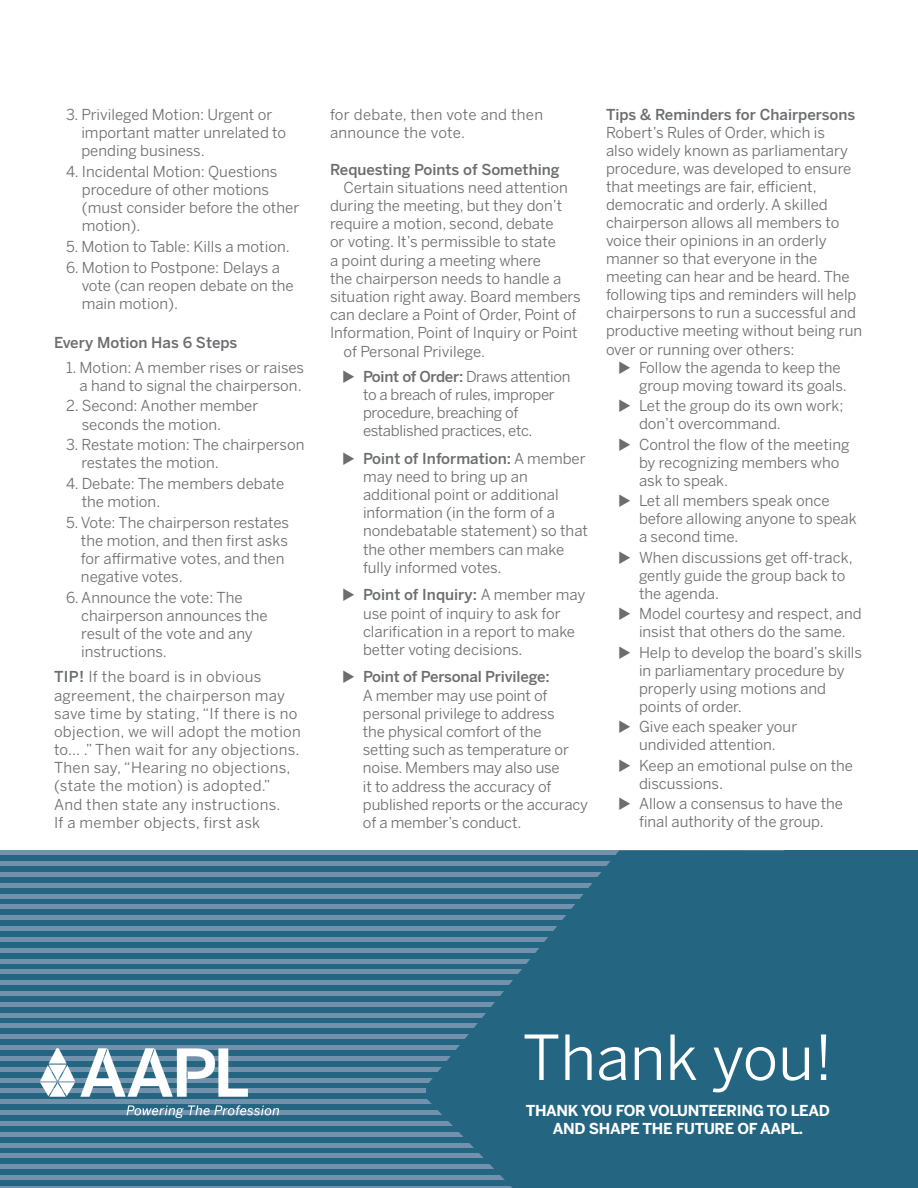
<style>
.page{position:relative;width:918px;height:1188px;background:#fff}
.page>*{position:absolute;margin:0;border:0;box-sizing:border-box;transform-origin:0 0}
.t1{font:61.5px "Benton Sans";color:#fff}
.t2{font:15px/18.1px "Benton Sans";color:#6c6d70}
.t3{font:15px/18.1px "Benton Sans";letter-spacing:.02em;color:#6c6d70}
.t4{font:15px/18.1px "Benton Sans";letter-spacing:-.02em;color:#6c6d70}
.t5{font:500 15px "Benton Sans";color:#6c6d70}
.t6{font:700 15px/18px "Benton Sans";letter-spacing:-.025em;color:#fff;text-align:center}
.s1{font-weight:500}
</style>
<div class="page">
<div style="left:0;top:850px;width:918px;height:338px;background:#246682"></div>
<div style="left:0;top:850px;width:918px;height:5px;background:#7291ad"></div>
<div style="left:0;top:861px;width:918px;height:5px;background:#7291ad"></div>
<div style="left:0;top:872px;width:918px;height:5px;background:#7291ad"></div>
<div style="left:0;top:883px;width:918px;height:5px;background:#7291ad"></div>
<hr style="left:0;top:894px;width:918px;height:4px;background:#7291ad">
<hr style="left:0;top:905px;width:918px;height:4px;background:#7291ad">
<div style="left:0;top:915px;width:918px;height:5px;background:#7291ad"></div>
<div style="left:0;top:926px;width:918px;height:5px;background:#7291ad"></div>
<div style="left:0;top:937px;width:918px;height:5px;background:#7291ad"></div>
<div style="left:0;top:948px;width:918px;height:5px;background:#7291ad"></div>
<hr style="left:0;top:959px;width:918px;height:4px;background:#7291ad">
<hr style="left:0;top:970px;width:918px;height:4px;background:#7291ad">
<div style="left:0;top:980px;width:918px;height:5px;background:#7291ad"></div>
<div style="left:0;top:991px;width:918px;height:5px;background:#7291ad"></div>
<div style="left:0;top:1002px;width:918px;height:5px;background:#7291ad"></div>
<div style="left:0;top:1013px;width:918px;height:5px;background:#7291ad"></div>
<hr style="left:0;top:1024px;width:918px;height:4px;background:#7291ad">
<div style="left:0;top:1034px;width:918px;height:5px;background:#7291ad"></div>
<div style="left:0;top:1045px;width:918px;height:5px;background:#7291ad"></div>
<div style="left:0;top:1056px;width:918px;height:5px;background:#7291ad"></div>
<div style="left:0;top:1067px;width:918px;height:5px;background:#7291ad"></div>
<hr style="left:0;top:1078px;width:918px;height:4px;background:#7291ad">
<hr style="left:0;top:1089px;width:918px;height:4px;background:#7291ad">
<div style="left:0;top:1099px;width:918px;height:5px;background:#7291ad"></div>
<div style="left:0;top:1110px;width:918px;height:5px;background:#7291ad"></div>
<div style="left:0;top:1121px;width:918px;height:5px;background:#7291ad"></div>
<div style="left:0;top:1132px;width:918px;height:5px;background:#7291ad"></div>
<hr style="left:0;top:1143px;width:918px;height:4px;background:#7291ad">
<hr style="left:0;top:1154px;width:918px;height:4px;background:#7291ad">
<div style="left:0;top:1164px;width:918px;height:5px;background:#7291ad"></div>
<div style="left:0;top:1175px;width:918px;height:5px;background:#7291ad"></div>
<hr style="left:0;top:1186px;width:918px;height:2px;background:#7291ad">
<img style="left:40px;top:1048px;width:238px;height:69px">
<svg style="left:426px;top:850px;width:358px;height:338px"></svg>
<div style="left:784px;top:850px;width:134px;height:338px;background:#246682"></div>
<p class="t2" style="left:81px;top:105px;width:206px;text-indent:-15px">3. Privileged Motion: Urgent or important matter unrelated to pending business.</p>
<p class="t2" style="left:82px;top:162px;width:219px;text-indent:-16px">4. Incidental Motion: Questions procedure of other motions (must consider before the other motion).</p>
<p class="t2" style="left:66px;top:237px;width:225px">5. Motion to Table: Kills a motion.</p>
<p class="t2" style="left:82px;top:258px;width:214px;text-indent:-16px">6. Motion to Postpone: Delays a vote (can reopen debate on the main motion).</p>
<p class="t5" style="left:54px;top:333px;width:185px">Every Motion Has 6 Steps</p>
<p class="t2" style="left:66px;top:358px;width:240px;text-align:right">1. Motion: A member rises or raises a hand to signal the chairperson.</p>
<p class="t2" style="left:82px;top:397px;width:178px;text-indent:-16px">2. Second: Another member seconds the motion.</p>
<p class="t2" style="left:81px;top:436px;width:225px;text-indent:-15px">3. Restate motion: The chairperson restates the motion.</p>
<p class="t2" style="left:82px;top:474px;width:204px;text-indent:-16px">4. Debate: The members debate the motion.</p>
<p class="t2" style="left:81px;top:513px;width:210px;text-indent:-15px">5. Vote: The chairperson restates the motion, and then first asks for affirmative votes, and then negative votes.</p>
<p class="t2" style="left:81px;top:588px;width:188px;text-indent:-15px">6. Announce the vote: The chairperson announces the result of the vote and any instructions.</p>
<p class="t3" style="left:54px;top:668px;width:248px"><span class="s1">TIP!</span> If the board is in obvious agreement, the chairperson may save time by stating, “If there is no objection, we will adopt the motion to… .” Then wait for any objections.<br>Then say, “Hearing no objections, (state the motion) is adopted.”<br>And then state any instructions.<br>If a member objects, first ask</p>
<p class="t3" style="left:330px;top:105px;width:215px">for debate, then vote and then announce the vote.</p>
<p class="t5" style="left:330px;top:160px;width:231px">Requesting Points of Something</p>
<p class="t2" style="left:344px;top:178px;width:226px">Certain situations need attention</p>
<p class="t2" style="left:330px;top:196px;width:234px">during the meeting, but they don’t</p>
<p class="t2" style="left:330px;top:215px;width:225px">require a motion, second, debate</p>
<p class="t2" style="left:330px;top:233px;width:228px">or voting. It’s permissible to state</p>
<p class="t2" style="left:330px;top:251px;width:213px">a point during a meeting where</p>
<p class="t2" style="left:330px;top:269px;width:233px">the chairperson needs to handle a</p>
<p class="t2" style="left:330px;top:288px;width:252px">situation right away. Board members</p>
<p class="t2" style="left:330px;top:306px;width:248px">can declare a Point of Order, Point of</p>
<p class="t2" style="left:330px;top:324px;width:249px">Information, Point of Inquiry or Point</p>
<p class="t2" style="left:344px;top:342px;width:143px">of Personal Privilege.</p>
<p class="t4" style="left:363px;top:367px;width:209px;text-indent:-21px">◆ <span class="s1">Point of Order:</span> Draws attention to a breach of rules, improper procedure, breaching of established practices, etc.</p>
<p class="t2" style="left:363px;top:449px;width:227px;text-indent:-21px">◆ <span class="s1">Point of Information:</span> A member may need to bring up an additional point or additional information (in the form of a nondebatable statement) so that the other members can make fully informed votes.</p>
<p class="t2" style="left:363px;top:586px;width:224px;text-indent:-21px">◆ <span class="s1">Point of Inquiry:</span> A member may use point of inquiry to ask for clarification in a report to make better voting decisions.</p>
<p class="t2" style="left:363px;top:668px;width:227px;text-indent:-21px">◆ <span class="s1">Point of Personal Privilege:<br></span>A member may use point of personal privilege to address<br>the physical comfort of the setting such as temperature or noise. Members may also use<br>it to address the accuracy of published reports or the accuracy of a member’s conduct.</p>
<p class="t5" style="left:606px;top:105px;width:251px">Tips &amp; Reminders for Chairpersons</p>
<p class="t2" style="left:606px;top:124px;width:258px">Robert’s Rules of Order, which is<br>also widely known as parliamentary procedure, was developed to ensure that meetings are fair, efficient, democratic and orderly. A skilled chairperson allows all members to voice their opinions in an orderly manner so that everyone in the meeting can hear and be heard. The following tips and reminders will help chairpersons to run a successful and productive meeting without being run over or running over others:</p>
<p class="t2" style="left:639px;top:358px;width:209px;text-indent:-21px">◆ Follow the agenda to keep the group moving toward its goals.</p>
<p class="t2" style="left:639px;top:397px;width:206px;text-indent:-21px">◆ Let the group do its own work; don’t overcommand.</p>
<p class="t2" style="left:639px;top:435px;width:212px;text-indent:-21px">◆ Control the flow of the meeting by recognizing members who ask to speak.</p>
<p class="t2" style="left:639px;top:492px;width:219px;text-indent:-21px">◆ Let all members speak once before allowing anyone to speak a second time.</p>
<p class="t2" style="left:639px;top:548px;width:215px;text-indent:-21px">◆ When discussions get off-track, gently guide the group back to the agenda.</p>
<p class="t2" style="left:618px;top:605px;width:245px;text-align:center">◆ Model courtesy and respect, and insist that others do the same.</p>
<p class="t2" style="left:639px;top:643px;width:225px;text-indent:-21px">◆ Help to develop the board’s skills in parliamentary procedure by properly using motions and points of order.</p>
<p class="t2" style="left:618px;top:718px;width:181px;text-align:center">◆ Give each speaker your undivided attention.</p>
<p class="t2" style="left:639px;top:756px;width:216px;text-indent:-21px">◆ Keep an emotional pulse on the discussions.</p>
<p class="t2" style="left:618px;top:795px;width:227px;text-align:center">◆ Allow a consensus to have the final authority of the group.</p>
<h1 class="t1" style="left:522px;top:1021px;width:312px">Thank you!</h1>
<p class="t6" style="left:526px;top:1102px;width:306px">THANK YOU FOR VOLUNTEERING TO LEAD<br>AND SHAPE THE FUTURE OF AAPL.</p>
</div>
